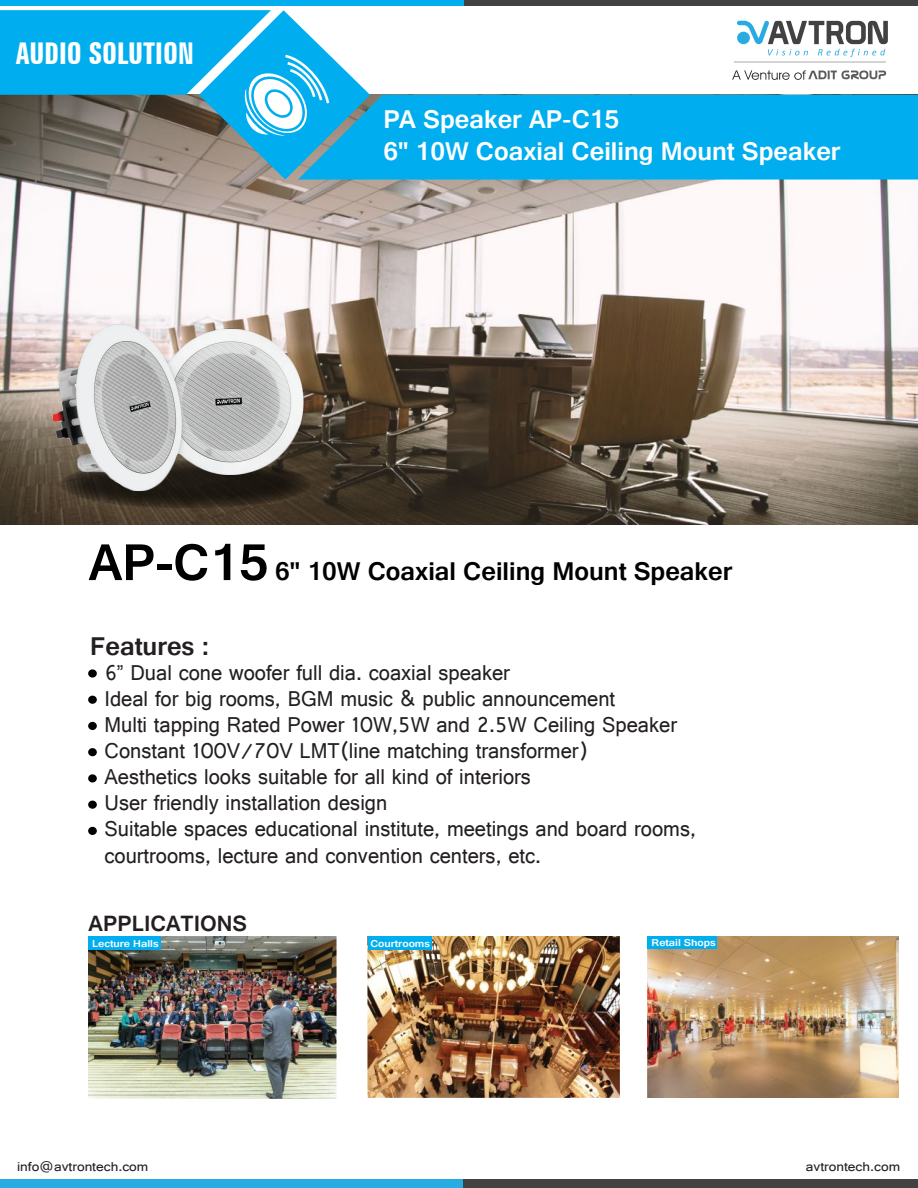
<style>
.page{position:relative;width:918px;height:1188px;background:#fff}
.page>*{position:absolute;margin:0;border:0;box-sizing:border-box;transform-origin:0 0}
.t1{font:700 extra-condensed 30px "Zurich BT";color:#fff}
.t2{font:700 27px/32.4px "Gautami";color:#fff}
.t3{font:700 27px "Gautami";color:#000}
.t4{font:700 27px "Gautami";color:#231f20}
.t5{font:700 23.25px "Gautami";color:#231f20}
.t6{font:22.65px/26.1px "Gautami";color:#231f20;scale:.96 1}
.t7{font:13.5px "Gautami";color:#231f20;scale:1.1 1}
.t8{font:700 10.5px "Gautami";color:#fdfdfe;scale:1.1 1}
.s1{font-size:54px}
</style>
<div class="page">
<img style="left:647px;top:936px;width:251px;height:162px">
<img style="left:368px;top:936px;width:252px;height:162px">
<img style="left:88px;top:936px;width:248px;height:162px">
<img style="left:0;top:180px;width:918px;height:344px">
<div style="left:88px;top:669px;width:9px;height:9px;background:#010101;border-radius:50%"></div>
<div style="left:88px;top:696px;width:9px;height:8px;background:#010101;border-radius:50%"></div>
<div style="left:88px;top:722px;width:9px;height:8px;background:#010101;border-radius:50%"></div>
<div style="left:88px;top:748px;width:9px;height:8px;background:#010101;border-radius:50%"></div>
<div style="left:88px;top:774px;width:9px;height:8px;background:#010101;border-radius:50%"></div>
<div style="left:88px;top:801px;width:9px;height:8px;background:#010101;border-radius:50%"></div>
<div style="left:88px;top:827px;width:9px;height:8px;background:#010101;border-radius:50%"></div>
<div style="left:0;top:0;width:917px;height:6px;background:#00aeef"></div>
<div style="left:464px;top:0;width:454px;height:6px;background:#424243"></div>
<hr style="left:734px;top:62px;width:152px;height:1px;background:#d3d4d3">
<svg style="left:732px;top:70px;width:154px;height:10px"></svg>
<svg style="left:737px;top:21px;width:151px;height:36px"></svg>
<div style="left:0;top:1179px;width:918px;height:9px;background:#27abe2"></div>
<div style="left:463px;top:1179px;width:455px;height:9px;background:#424243"></div>
<div style="left:370px;top:95px;width:548px;height:85px;background:#00aeef"></div>
<svg style="left:0;top:10px;width:370px;height:170px;background:#48a2c1"></svg>
<img style="left:53px;top:263px;width:252px;height:262px">
<div style="left:89px;top:936px;width:72px;height:13px;background:#00aeef"></div>
<div style="left:647px;top:936px;width:70px;height:13px;background:#00aeef"></div>
<div style="left:368px;top:936px;width:64px;height:13px;background:#00aeef"></div>
<h1 class="t1" style="left:16px;top:36px;width:179px">AUDIO SOLUTION</h1>
<p class="t2" style="left:383px;top:102px;width:459px">PA Speaker AP-C15<br>6" 10W Coaxial Ceiling Mount Speaker</p>
<p class="t3" style="left:89px;top:555px;width:645px"><span class="s1">AP-C15</span> 6" 10W Coaxial Ceiling Mount Speaker</p>
<p class="t4" style="left:90px;top:630px;width:120px">Features :</p>
<p class="t6" style="left:104px;top:659px;width:618px">6” Dual cone woofer full dia. coaxial speaker<br>Ideal for big rooms, BGM music &amp; public announcement<br>Multi tapping Rated Power 10W,5W and 2.5W Ceiling Speaker Constant 100V/70V LMT(line matching transformer)<br>Aesthetics looks suitable for all kind of interiors<br>User friendly installation design<br>Suitable spaces educational institute, meetings and board rooms, courtrooms, lecture and convention centers, etc.</p>
<p class="t5" style="left:89px;top:910px;width:160px">APPLICATIONS</p>
<p class="t8" style="left:92px;top:937px;width:62px">Lecture Halls</p>
<p class="t8" style="left:370px;top:937px;width:56px">Courtrooms</p>
<p class="t8" style="left:652px;top:936px;width:60px">Retail Shops</p>
<p class="t7" style="left:17px;top:1159px;width:121px">info@avtrontech.com</p>
<p class="t7" style="left:806px;top:1159px;width:87px">avtrontech.com</p>
</div>
